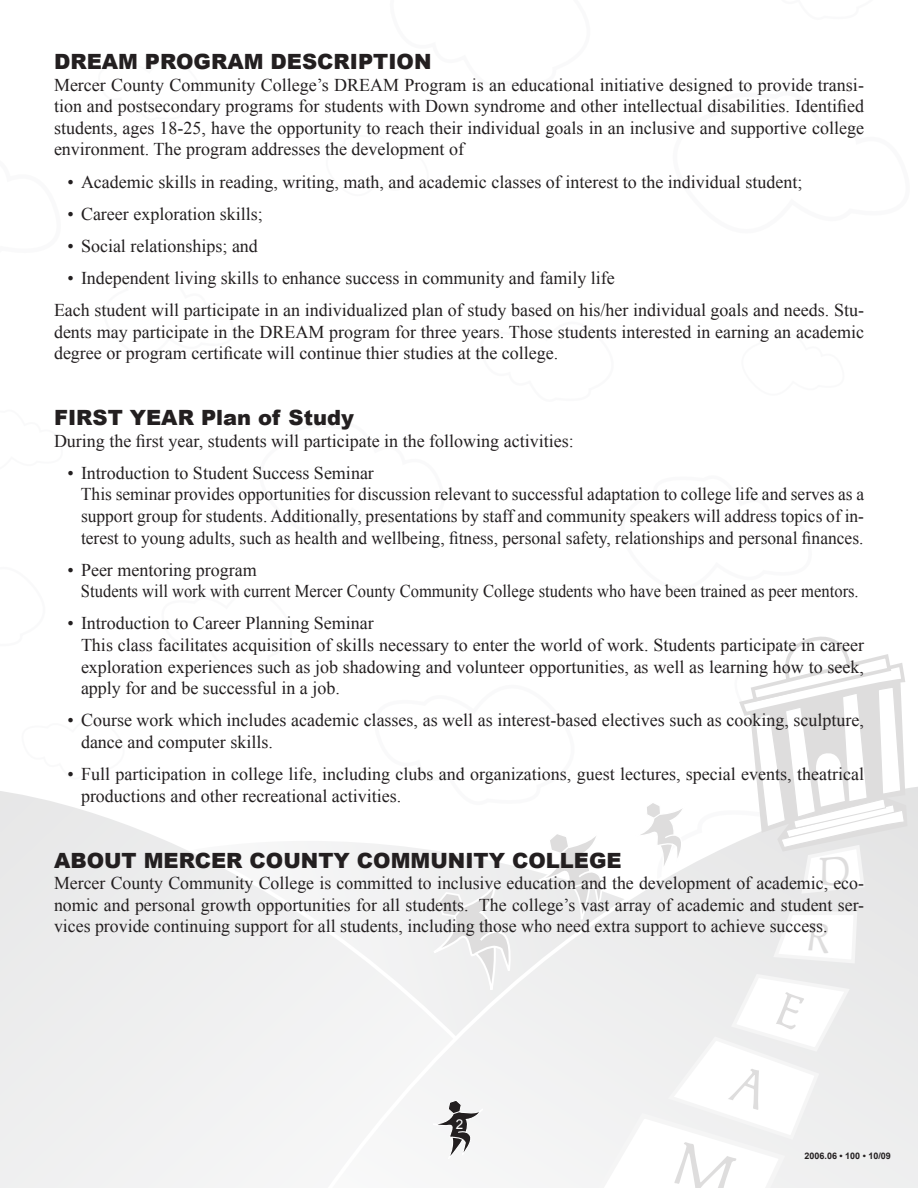
<style>
.page{position:relative;width:918px;height:1188px;background:#fff}
.page>*{position:absolute;margin:0;border:0;box-sizing:border-box;transform-origin:0 0}
.t1{font:36px "P22 Lindum";color:#231f20}
.t2{font:900 21px "Arial";color:#231f20}
.t3{font:18px/21.6px "Times New Roman";color:#231f20;text-align:justify}
.t4{font:18px "Times New Roman";color:#231f20;scale:.92 1}
.t5{font:13.5px "Arial";color:#fff}
.t6{font:700 9px "Arial";color:#231f20}
</style>
<div class="page">
<div style="left:0;top:791px;width:145px;height:397px;background:#ededee"></div>
<svg style="left:145px;top:636px;width:773px;height:552px"></svg>
<p class="t2" style="left:54px;top:50px;width:379px">DREAM PROGRAM DESCRIPTION</p>
<p class="t3" style="left:54px;top:74px;width:812px">Mercer County Community College’s DREAM Program is an educational initiative designed to provide transi&shy;tion and postsecondary programs for students with Down syndrome and other intellectual disabilities. Identified students, ages 18-25, have the opportunity to reach their individual goals in an inclusive and supportive college environment. The program addresses the development of</p>
<p class="t3" style="left:68px;top:170px;width:736px">• Academic skills in reading, writing, math, and academic classes of interest to the individual student;</p>
<p class="t3" style="left:68px;top:203px;width:197px">• Career exploration skills;</p>
<p class="t3" style="left:68px;top:235px;width:192px">• Social relationships; and</p>
<p class="t3" style="left:68px;top:267px;width:549px">• Independent living skills to enhance success in community and family life</p>
<p class="t3" style="left:54px;top:299px;width:812px">Each student will participate in an individualized plan of study based on his/her individual goals and needs. Stu&shy;dents may participate in the DREAM program for three years. Those students interested in earning an academic degree or program certificate will continue thier studies at the college.</p>
<p class="t2" style="left:54px;top:406px;width:301px">FIRST YEAR Plan of Study</p>
<p class="t3" style="left:54px;top:430px;width:521px">During the first year, students will participate in the following activities:</p>
<p class="t3" style="left:68px;top:462px;width:308px">• Introduction to Student Success Seminar</p>
<p class="t3" style="left:81px;top:483px;width:785px">This seminar provides opportunities for discussion relevant to successful adaptation to college life and serves as a support group for students. Additionally, presentations by staff and community speakers will address topics of in&shy;terest to young adults, such as health and wellbeing, fitness, personal safety, relationships and personal finances.</p>
<p class="t3" style="left:68px;top:559px;width:191px">• Peer mentoring program</p>
<p class="t4" style="left:81px;top:581px;width:847px">Students will work with current Mercer County Community College students who have been trained as peer mentors.</p>
<p class="t3" style="left:68px;top:612px;width:308px">• Introduction to Career Planning Seminar</p>
<p class="t3" style="left:81px;top:634px;width:785px">This class facilitates acquisition of skills necessary to enter the world of work. Students participate in career exploration experiences such as job shadowing and volunteer opportunities, as well as learning how to seek, apply for and be successful in a job.</p>
<p class="t3" style="left:81px;top:709px;width:785px;text-indent:-14px">• Course work which includes academic classes, as well as interest-based electives such as cooking, sculpture, dance and computer skills.</p>
<p class="t3" style="left:81px;top:763px;width:785px;text-indent:-14px">• Full participation in college life, including clubs and organizations, guest lectures, special events, theatrical productions and other recreational activities.</p>
<p class="t2" style="left:54px;top:848px;width:569px">ABOUT MERCER COUNTY COMMUNITY COLLEGE</p>
<p class="t3" style="left:54px;top:872px;width:811px">Mercer County Community College is committed to inclusive education and the development of academic, eco&shy;nomic and personal growth opportunities for all students. The college’s vast array of academic and student ser&shy;vices provide continuing support for all students, including those who need extra support to achieve success.</p>
<h1 class="t1" style="left:820px;top:851px;width:31px">D</h1>
<p class="t5" style="left:456px;top:1116px;width:9px">2</p>
<p class="t6" style="left:805px;top:1151px;width:88px">2006.06 • 100 • 10/09</p>
</div>
